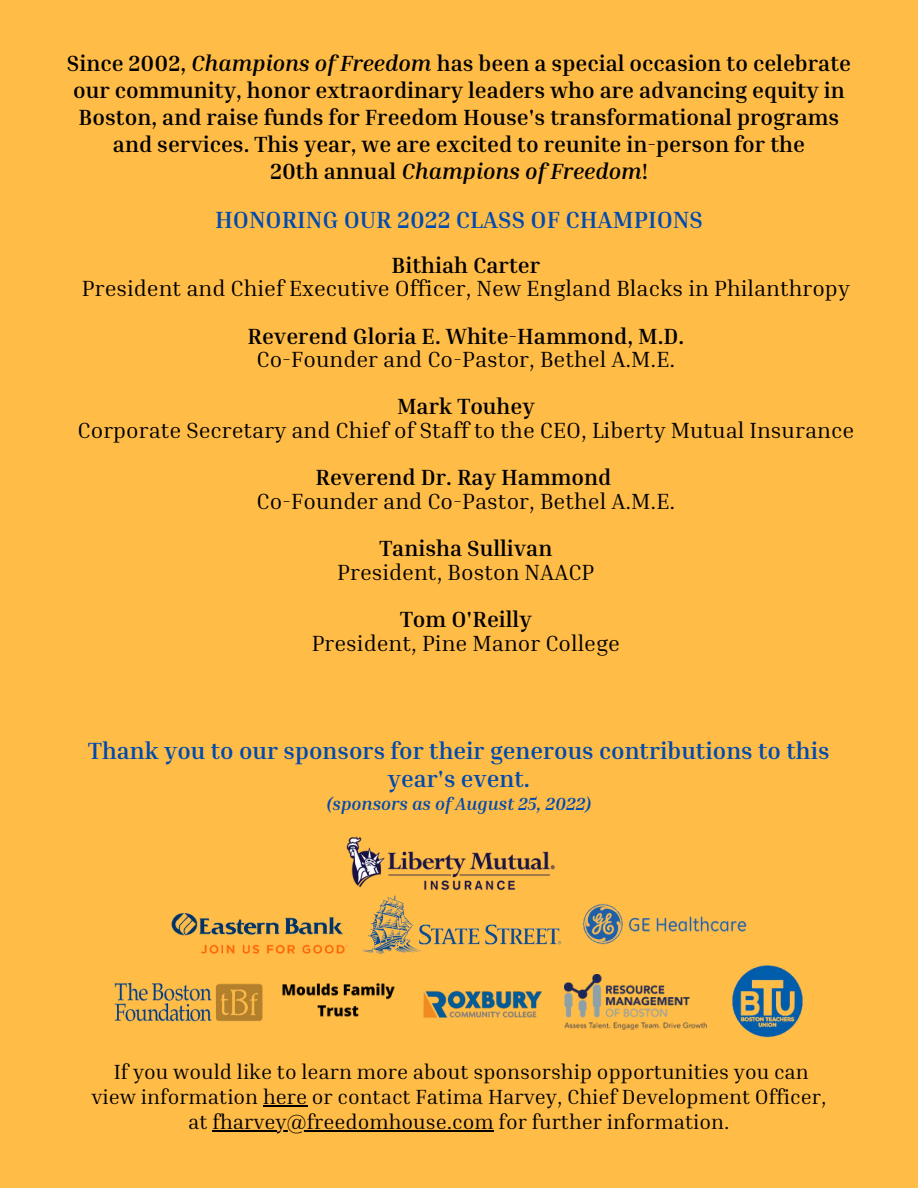
<style>
.page{position:relative;width:918px;height:1188px;background:#ffbc47}
.page>*{position:absolute;margin:0;border:0;box-sizing:border-box;transform-origin:0 0}
.t1{font:700 24px/28.2px "Inria Serif";color:#004aad;text-align:center}
.t2{font:700 22.5px/27px "Inria Serif";color:#000;text-align:center}
.t3{font:22.5px "Inria Serif";color:#000}
.t4{font:21px/24.8px "Inria Serif";color:#000;text-align:center}
.t5{font:italic 700 18px "Inria Serif";color:#004aad}
.s1{font-style:italic}
</style>
<div class="page">
<hr style="left:263px;top:1105px;width:44px;height:1px;background:#000">
<hr style="left:213px;top:1130px;width:281px;height:1px;background:#000">
<img style="left:346px;top:836px;width:209px;height:60px">
<img style="left:171px;top:913px;width:171px;height:41px">
<img style="left:370px;top:896px;width:192px;height:57px">
<img style="left:583px;top:903px;width:164px;height:42px">
<img style="left:114px;top:982px;width:149px;height:40px">
<img style="left:264px;top:926px;width:148px;height:91px">
<img style="left:423px;top:990px;width:119px;height:28px">
<img style="left:564px;top:975px;width:142px;height:55px">
<img style="left:732px;top:966px;width:71px;height:72px">
<p class="t2" style="left:67px;top:49px;width:786px">Since 2002, <span class="s1">Champions of Freedom</span> has been a special occasion to celebrate our community, honor extraordinary leaders who are advancing equity in Boston, and raise funds for Freedom House's transformational programs and services. This year, we are excited to reunite in-person for the<br>20th annual <span class="s1">Champions of Freedom</span>!</p>
<p class="t1" style="left:215px;top:205px;width:489px">HONORING OUR 2022 CLASS OF CHAMPIONS</p>
<p class="t2" style="left:392px;top:251px;width:150px">Bithiah Carter</p>
<p class="t3" style="left:82px;top:274px;width:769px">President and Chief Executive Officer, New England Blacks in Philanthropy</p>
<p class="t2" style="left:247px;top:322px;width:438px">Reverend Gloria E. White-Hammond, M.D.</p>
<p class="t3" style="left:256px;top:345px;width:420px">Co-Founder and Co-Pastor, Bethel A.M.E.</p>
<p class="t2" style="left:397px;top:392px;width:139px">Mark Touhey</p>
<p class="t3" style="left:78px;top:416px;width:778px">Corporate Secretary and Chief of Staff to the CEO, Liberty Mutual Insurance</p>
<p class="t2" style="left:315px;top:463px;width:297px">Reverend Dr. Ray Hammond</p>
<p class="t3" style="left:256px;top:487px;width:420px">Co-Founder and Co-Pastor, Bethel A.M.E.</p>
<p class="t2" style="left:379px;top:534px;width:175px">Tanisha Sullivan</p>
<p class="t3" style="left:337px;top:558px;width:259px">President, Boston NAACP</p>
<p class="t2" style="left:400px;top:605px;width:133px">Tom O'Reilly</p>
<p class="t3" style="left:312px;top:629px;width:310px">President, Pine Manor College</p>
<p class="t1" style="left:88px;top:736px;width:743px">Thank you to our sponsors for their generous contributions to this year's event.</p>
<p class="t5" style="left:327px;top:792px;width:266px">(sponsors as of August 25, 2022)</p>
<p class="t4" style="left:92px;top:1059px;width:736px">If you would like to learn more about sponsorship opportunities you can view information here or contact Fatima Harvey, Chief Development Officer, at fharvey@freedomhouse.com for further information.</p>
</div>
